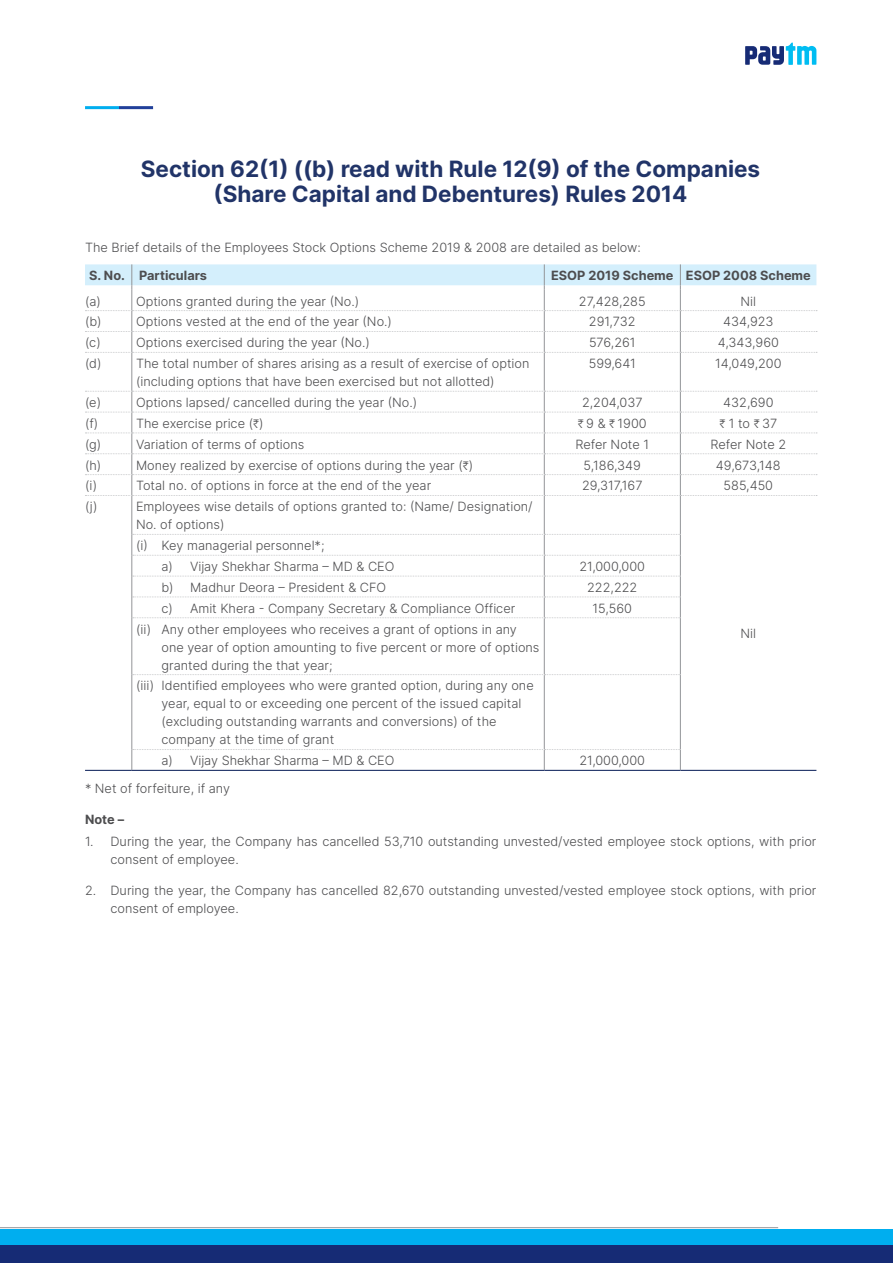
<style>
.page{position:relative;width:893px;height:1263px;background:#fff}
.page>*{position:absolute;margin:0;border:0;box-sizing:border-box;transform-origin:0 0}
.t1{font:700 22.5px/25.5px "Inter";color:#213468;text-align:center}
.t2{font:12.75px/18px "Inter Light BETA";color:#4d4d4f}
.t3{font:700 12.75px "Inter";color:#4d4d4f}
.s1{font-family:"ITF Rupee"}
</style>
<div class="page">
<hr style="left:131px;top:353px;width:1px;height:38px;background:#939598">
<hr style="left:544px;top:353px;width:1px;height:38px;background:#939598">
<hr style="left:680px;top:353px;width:1px;height:38px;background:#939598">
<hr style="left:131px;top:496px;width:1px;height:38px;background:#939598">
<hr style="left:544px;top:496px;width:1px;height:38px;background:#939598">
<hr style="left:680px;top:496px;width:1px;height:38px;background:#939598">
<hr style="left:131px;top:618px;width:1px;height:57px;background:#939598">
<hr style="left:544px;top:618px;width:1px;height:56px;background:#939598">
<hr style="left:680px;top:618px;width:1px;height:57px;background:#939598">
<hr style="left:131px;top:675px;width:1px;height:74px;background:#939598">
<hr style="left:544px;top:675px;width:1px;height:74px;background:#939598">
<hr style="left:680px;top:675px;width:1px;height:74px;background:#939598">
<svg style="left:85px;top:264px;width:732px;height:89px"></svg>
<svg style="left:85px;top:391px;width:732px;height:105px"></svg>
<svg style="left:131px;top:534px;width:550px;height:84px"></svg>
<svg style="left:133px;top:674px;width:548px;height:1px"></svg>
<svg style="left:131px;top:749px;width:550px;height:21px"></svg>
<hr style="left:680px;top:770px;width:136px;height:1px;background:#213468">
<hr style="left:85px;top:770px;width:47px;height:1px;background:#213468">
<hr style="left:132px;top:770px;width:412px;height:1px;background:#213468">
<hr style="left:544px;top:770px;width:136px;height:1px;background:#213468">
<hr style="left:0;top:1227px;width:778px;height:1px;background:#939598">
<div style="left:0;top:1229px;width:892px;height:17px;background:#00aeef"></div>
<div style="left:0;top:1246px;width:892px;height:17px;background:#162b75"></div>
<svg style="left:745px;top:43px;width:71px;height:22px"></svg>
<hr style="left:85px;top:106px;width:34px;height:3px;background:#00aeef">
<hr style="left:119px;top:106px;width:34px;height:3px;background:#21409a">
<h1 class="t1" style="left:141px;top:155px;width:621px">Section 62(1) ((b) read with Rule 12(9) of the Companies (Share Capital and Debentures) Rules 2014</h1>
<p class="t2" style="left:85px;top:238px;width:557px">The Brief details of the Employees Stock Options Scheme 2019 &amp; 2008 are detailed as below:</p>
<p class="t3" style="left:89px;top:266px;width:119px">S. No. Particulars</p>
<p class="t3" style="left:551px;top:266px;width:261px">ESOP 2019 Scheme ESOP 2008 Scheme</p>
<p class="t2" style="left:85px;top:292px;width:17px">(a)</p>
<p class="t2" style="left:136px;top:292px;width:225px">Options granted during the year (No.)</p>
<p class="t2" style="left:579px;top:292px;width:68px">27,428,285</p>
<p class="t2" style="left:741px;top:292px;width:17px">Nil</p>
<p class="t2" style="left:85px;top:313px;width:18px">(b)</p>
<p class="t2" style="left:136px;top:313px;width:257px">Options vested at the end of the year (No.)</p>
<p class="t2" style="left:589px;top:313px;width:48px">291,732</p>
<p class="t2" style="left:723px;top:313px;width:52px">434,923</p>
<p class="t2" style="left:85px;top:333px;width:17px">(c)</p>
<p class="t2" style="left:136px;top:333px;width:235px">Options exercised during the year (No.)</p>
<p class="t2" style="left:589px;top:333px;width:48px">576,261</p>
<p class="t2" style="left:718px;top:333px;width:63px">4,343,960</p>
<p class="t2" style="left:85px;top:354px;width:18px">(d)</p>
<p class="t2" style="left:136px;top:354px;width:395px">The total number of shares arising as a result of exercise of option (including options that have been exercised but not allotted)</p>
<p class="t2" style="left:589px;top:354px;width:49px">599,641</p>
<p class="t2" style="left:715px;top:354px;width:68px">14,049,200</p>
<p class="t2" style="left:85px;top:393px;width:18px">(e)</p>
<p class="t2" style="left:136px;top:393px;width:283px">Options lapsed/ cancelled during the year (No.)</p>
<p class="t2" style="left:582px;top:393px;width:62px">2,204,037</p>
<p class="t2" style="left:723px;top:393px;width:52px">432,690</p>
<p class="t2" style="left:85px;top:414px;width:15px">(f)</p>
<p class="t2" style="left:136px;top:414px;width:129px">The exercise price (<span class="s1">H</span>)</p>
<p class="t2" style="left:578px;top:414px;width:70px"><span class="s1">H</span> 9 &amp; <span class="s1">H</span> 1900</p>
<p class="t2" style="left:719px;top:414px;width:59px"><span class="s1">H</span> 1 to <span class="s1">H</span> 37</p>
<p class="t2" style="left:85px;top:435px;width:18px">(g)</p>
<p class="t2" style="left:136px;top:435px;width:170px">Variation of terms of options</p>
<p class="t2" style="left:575px;top:435px;width:75px">Refer Note 1</p>
<p class="t2" style="left:711px;top:435px;width:77px">Refer Note 2</p>
<p class="t2" style="left:85px;top:456px;width:18px">(h)</p>
<p class="t2" style="left:136px;top:456px;width:339px">Money realized by exercise of options during the year (<span class="s1">H</span>)</p>
<p class="t2" style="left:584px;top:456px;width:59px">5,186,349</p>
<p class="t2" style="left:716px;top:456px;width:66px">49,673,148</p>
<p class="t2" style="left:85px;top:477px;width:14px">(i)</p>
<p class="t2" style="left:136px;top:477px;width:297px">Total no. of options in force at the end of the year</p>
<p class="t2" style="left:582px;top:477px;width:62px">29,317,167</p>
<p class="t2" style="left:724px;top:477px;width:51px">585,450</p>
<p class="t2" style="left:85px;top:497px;width:14px">(j)</p>
<p class="t2" style="left:136px;top:497px;width:398px">Employees wise details of options granted to: (Name/ Designation/<br>No. of options)</p>
<p class="t2" style="left:162px;top:535px;width:234px;line-height:20.9px;text-indent:-26px">(i) Key managerial personnel*;<br>a) Vijay Shekhar Sharma – MD &amp; CEO</p>
<p class="t2" style="left:579px;top:557px;width:67px">21,000,000</p>
<p class="t2" style="left:162px;top:578px;width:226px">b) Madhur Deora – President &amp; CFO</p>
<p class="t2" style="left:587px;top:578px;width:52px">222,222</p>
<p class="t2" style="left:162px;top:599px;width:355px">c) Amit Khera - Company Secretary &amp; Compliance Officer</p>
<p class="t2" style="left:593px;top:599px;width:41px">15,560</p>
<p class="t2" style="left:162px;top:620px;width:379px;text-indent:-26px">(ii) Any other employees who receives a grant of options in any one year of option amounting to five percent or more of options granted during the that year;</p>
<p class="t2" style="left:162px;top:677px;width:374px;text-indent:-26px">(iii) Identified employees who were granted option, during any one year, equal to or exceeding one percent of the issued capital (excluding outstanding warrants and conversions) of the company at the time of grant</p>
<p class="t2" style="left:162px;top:751px;width:234px">a) Vijay Shekhar Sharma – MD &amp; CEO</p>
<p class="t2" style="left:579px;top:751px;width:67px">21,000,000</p>
<p class="t2" style="left:85px;top:779px;width:146px">* Net of forfeiture, if any</p>
<p class="t3" style="left:85px;top:810px;width:41px">Note –</p>
<p class="t2" style="left:111px;top:832px;width:707px;text-indent:-26px">1. During the year, the Company has cancelled 53,710 outstanding unvested/vested employee stock options, with prior consent of employee.</p>
<p class="t2" style="left:111px;top:881px;width:707px;text-indent:-26px">2. During the year, the Company has cancelled 82,670 outstanding unvested/vested employee stock options, with prior consent of employee.</p>
<p class="t2" style="left:741px;top:624px;width:17px">Nil</p>
</div>
